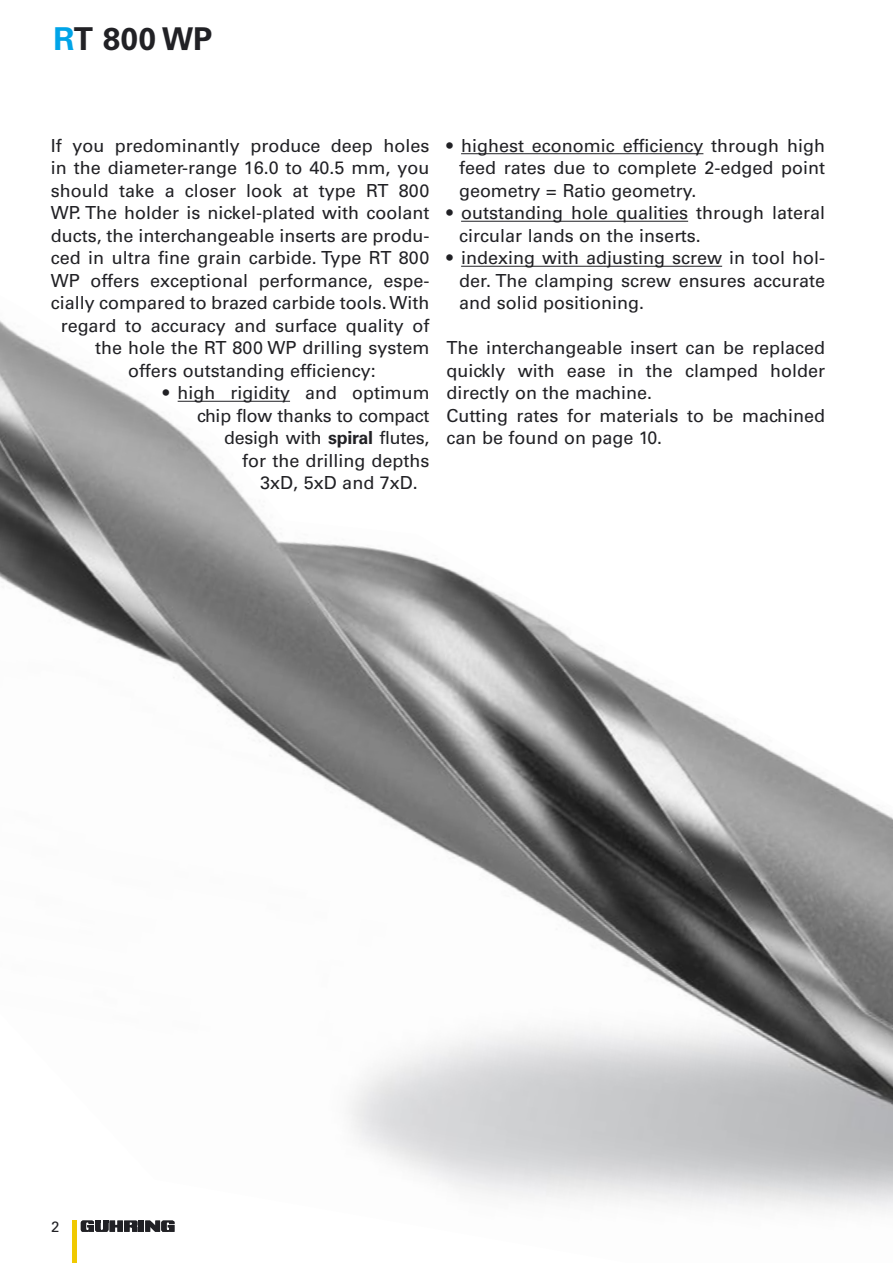
<style>
.page{position:relative;width:893px;height:1263px;background:#fff}
.page>*{position:absolute;margin:0;border:0;box-sizing:border-box;transform-origin:0 0}
.t1{font:700 31.5px "Univers LT";color:#212125}
.t2{font:18px/22.5px "Univers LT";color:#212125;text-align:justify}
.t3{font:15px "Univers LT";color:#212125}
.s1{color:#00a4e8}
.s2{font-weight:700}
</style>
<div class="page">
<img style="left:0;top:320px;width:893px;height:912px">
<div style="left:72px;top:1220px;width:5px;height:43px;background:#f0c900"></div>
<div style="left:139px;top:1220px;width:5px;height:12px;background:#212125"></div>
<svg style="left:145px;top:1220px;width:29px;height:12px"></svg>
<svg style="left:81px;top:1220px;width:56px;height:12px"></svg>
<hr style="left:178px;top:401px;width:112px;height:1px;background:#212125">
<hr style="left:461px;top:153px;width:242px;height:1px;background:#212125">
<hr style="left:461px;top:221px;width:227px;height:1px;background:#212125">
<hr style="left:461px;top:266px;width:261px;height:1px;background:#212125">
<h1 class="t1" style="left:54px;top:21px;width:160px"><span class="s1">R</span>T 800 WP</h1>
<p class="t2" style="left:51px;top:134px;width:380px">If you predominantly produce deep holes</p>
<p class="t2" style="left:51px;top:157px;width:380px">in the diameter-range 16.0 to 40.5 mm, you</p>
<p class="t2" style="left:51px;top:179px;width:380px">should take a closer look at type RT 800</p>
<p class="t2" style="left:51px;top:202px;width:380px">WP. The holder is nickel-plated with coolant</p>
<p class="t2" style="left:51px;top:224px;width:380px">ducts, the interchangeable inserts are produ-</p>
<p class="t2" style="left:51px;top:247px;width:380px">ced in ultra fine grain carbide. Type RT 800</p>
<p class="t2" style="left:51px;top:269px;width:380px">WP offers exceptional performance, espe-</p>
<p class="t2" style="left:51px;top:292px;width:380px">cially compared to brazed carbide tools. With</p>
<p class="t2" style="left:61px;top:314px;width:370px">regard to accuracy and surface quality of</p>
<p class="t2" style="left:95px;top:337px;width:336px">the hole the RT 800 WP drilling system</p>
<p class="t2" style="left:128px;top:359px;width:249px">offers outstanding efficiency:</p>
<p class="t2" style="left:163px;top:382px;width:268px">• high rigidity and optimum</p>
<p class="t2" style="left:197px;top:404px;width:234px">chip flow thanks to compact</p>
<p class="t2" style="left:224px;top:427px;width:207px">desigh with <span class="s2">spiral</span> flutes,</p>
<p class="t2" style="left:242px;top:449px;width:189px">for the drilling depths</p>
<p class="t2" style="left:260px;top:472px;width:159px">3xD, 5xD and 7xD.</p>
<p class="t2" style="left:459px;top:134px;width:367px;text-indent:-13px">• highest economic efficiency through high feed rates due to complete 2-edged point geometry = Ratio geometry.</p>
<p class="t2" style="left:459px;top:202px;width:367px;text-indent:-13px">• outstanding hole qualities through lateral circular lands on the inserts.</p>
<p class="t2" style="left:459px;top:247px;width:367px;text-indent:-13px">• indexing with adjusting screw in tool hol&shy;der. The clamping screw ensures accurate and solid positioning.</p>
<p class="t2" style="left:446px;top:337px;width:380px;text-align:left">The interchangeable insert can be replaced quickly with ease in the clamped holder directly on the machine.<br>Cutting rates for materials to be machined can be found on page 10.</p>
<p class="t3" style="left:51px;top:1217px;width:10px">2</p>
</div>
